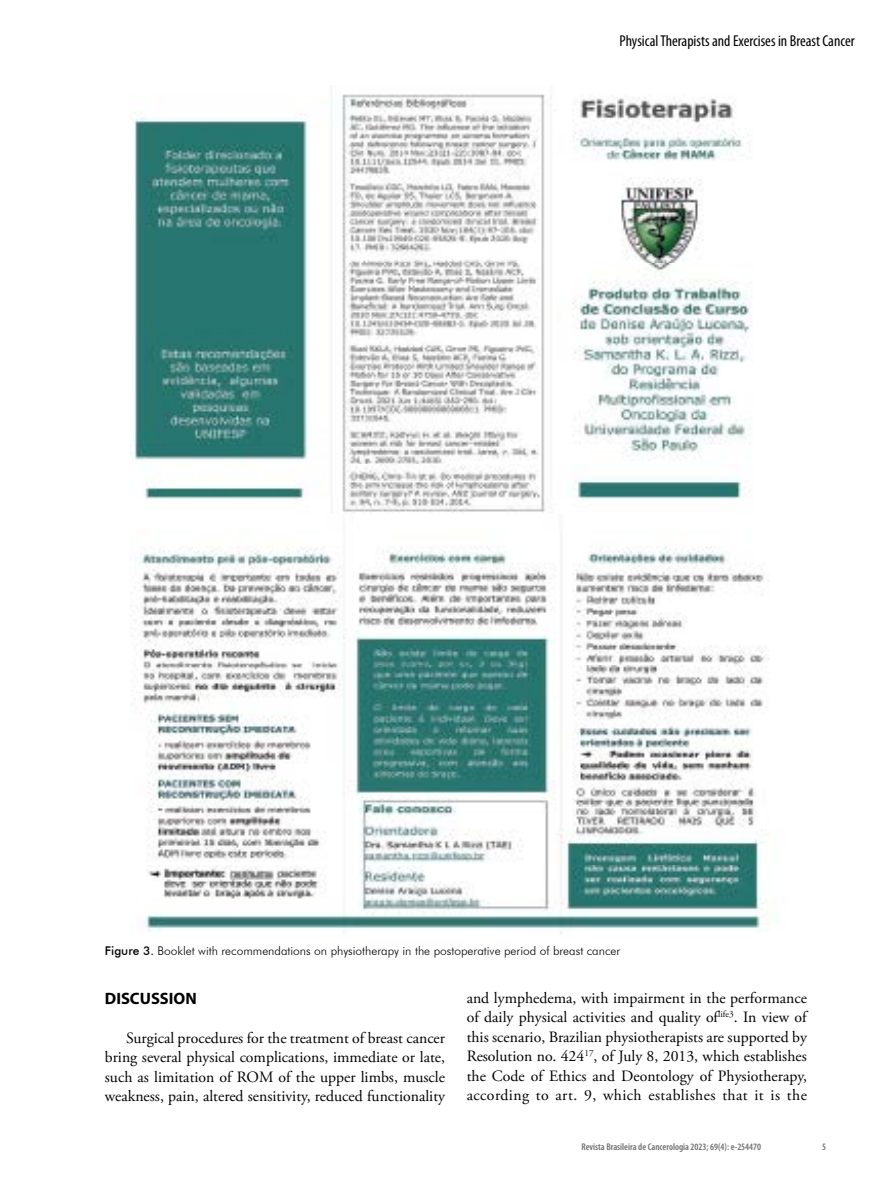
<style>
.page{position:relative;width:893px;height:1191px;background:#fff}
.page>*{position:absolute;margin:0;border:0;box-sizing:border-box;transform-origin:0 0}
.t1{font:700 16.5px "Myriad Pro";color:#000}
.t2{font:15.75px/19.5px "Adobe Garamond Pro";color:#000;text-align:justify}
.t3{font:condensed 15.75px "Myriad Pro";color:#000}
.t4{font:300 12px "Futura BT";color:#000}
.t5{font:600 condensed 9.75px "Myriad Pro";color:#6d6e71}
.s1{font-weight:500}
</style>
<div class="page">
<img style="left:130px;top:94px;width:649px;height:840px">
<p class="t3" style="left:619px;top:31px;width:237px">Physical Therapists and Exercises in Breast Cancer</p>
<p class="t4" style="left:105px;top:943px;width:517px"><span class="s1">Figure 3.</span> Booklet with recommendations on physiotherapy in the postoperative period of breast cancer</p>
<p class="t1" style="left:105px;top:987px;width:93px">DISCUSSION</p>
<p class="t2" style="left:105px;top:1028px;width:342px;text-indent:21px">Surgical procedures for the treatment of breast cancer bring several physical complications, immediate or late, such as limitation of ROM of the upper limbs, muscle weakness, pain, altered sensitivity, reduced functionality</p>
<p class="t2" style="left:467px;top:988px;width:342px">and lymphedema, with impairment in the performance of daily physical activities and quality of<sup>life3</sup>. In view of this scenario, Brazilian physiotherapists are supported by Resolution no. 424<sup>17</sup>, of July 8, 2013, which establishes the Code of Ethics and Deontology of Physiotherapy, according to art. 9, which establishes that it is the</p>
<p class="t5" style="left:581px;top:1141px;width:181px">Revista Brasileira de Cancerologia 2023; 69(4): e-254470</p>
<p class="t5" style="left:822px;top:1141px;width:5px">5</p>
</div>
